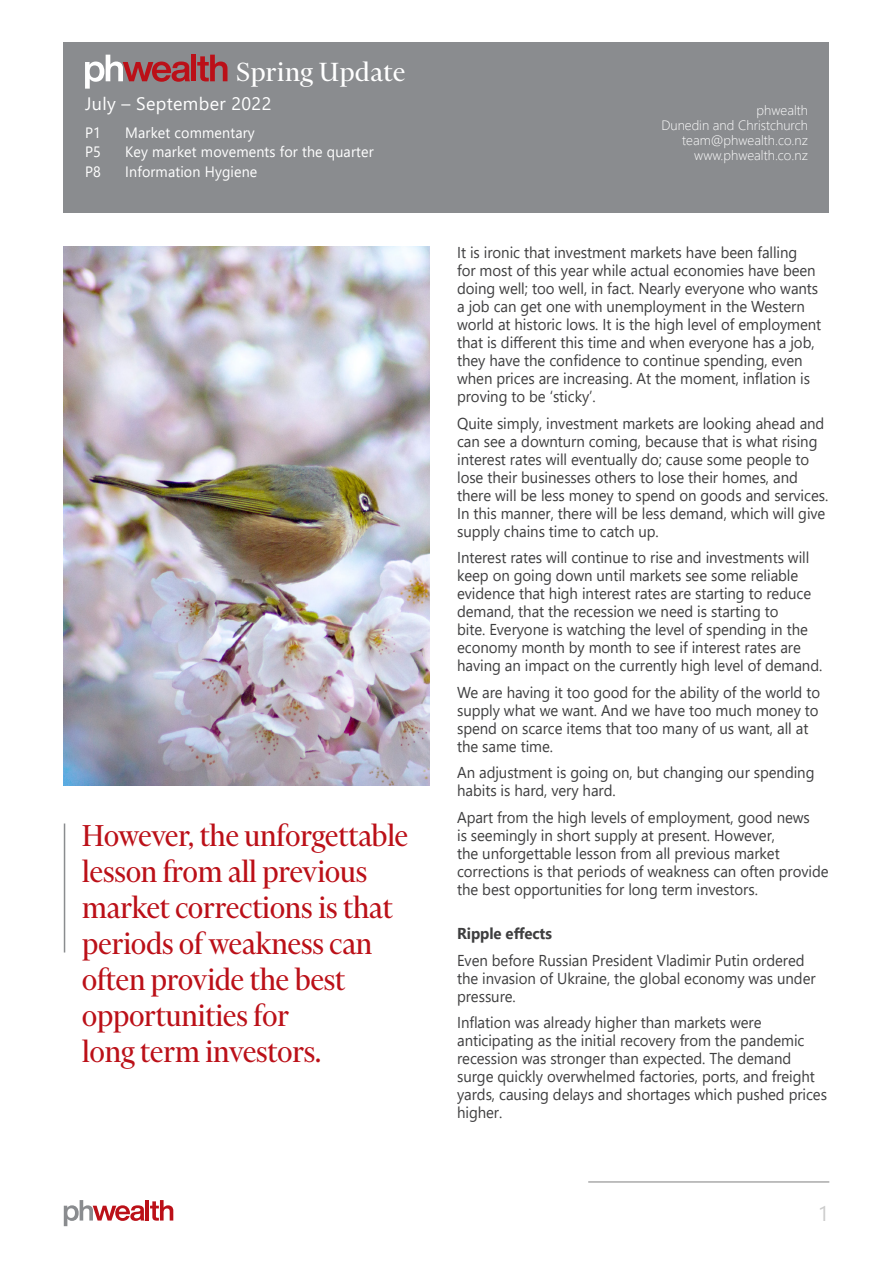
<style>
.page{position:relative;width:893px;height:1263px;background:#fff}
.page>*{position:absolute;margin:0;border:0;box-sizing:border-box;transform-origin:0 0}
.Para_Text{font:34.5px/36px "Financier Display";color:#bb1018;scale:.95 1}
.t1{font:30px "Financier Display";letter-spacing:.02em;color:#fff}
.t2{font:21px "Segoe UI";color:#ccc}
.t3{font:18px "Segoe UI";letter-spacing:.02em;color:#fff}
.Para_Text-2{font:15.75px/18px "Segoe UI";letter-spacing:-.005em;color:#3e3e3f;scale:.95 1}
.Para_Text-3{font:700 15.75px "Segoe UI";letter-spacing:-.005em;color:#3e3e3f;scale:.95 1}
.t4{font:15px "Segoe UI";letter-spacing:.01em;color:#fff;scale:.95 1}
.t5{font:300 13.5px/15px "Segoe UI";color:#fff;text-align:right}
</style>
<div class="page">
<svg style="left:64px;top:1200px;width:80px;height:26px"></svg>
<hr style="left:145px;top:1200px;width:4px;height:20px;background:#bb1018">
<svg style="left:150px;top:1200px;width:23px;height:21px"></svg>
<img style="left:64px;top:247px;width:365px;height:538px">
<hr style="left:588px;top:1181px;width:241px;height:1px;background:#7f8080">
<div style="left:64px;top:43px;width:765px;height:170px;background:#8a8c8f"></div>
<svg style="left:85px;top:55px;width:105px;height:34px"></svg>
<div style="left:191px;top:55px;width:5px;height:26px;background:#bb1018"></div>
<svg style="left:197px;top:55px;width:30px;height:26px"></svg>
<hr style="left:64px;top:823px;width:1px;height:129px;background:#8a8c8f">
<p class="t1" style="left:237px;top:56px;width:170px">Spring Update</p>
<p class="t3" style="left:85px;top:86px;width:188px">July – September 2022</p>
<p class="t4" style="left:85px;top:118px;width:18px">P1</p>
<p class="t4" style="left:125px;top:118px;width:138px">Market commentary</p>
<p class="t4" style="left:85px;top:138px;width:18px">P5</p>
<p class="t4" style="left:125px;top:138px;width:263px">Key market movements for the quarter</p>
<p class="t4" style="left:85px;top:157px;width:18px">P8</p>
<p class="t4" style="left:125px;top:157px;width:141px">Information Hygiene</p>
<p class="Para_Text" style="left:82px;top:817px;width:345px">However, the unforgettable lesson from all previous market corrections is that periods of weakness can often provide the best opportunities for<br>long term investors.</p>
<p class="t5" style="left:757px;top:102px;width:53px">phwealth</p>
<p class="t5" style="left:661px;top:117px;width:148px">Dunedin and Christchurch</p>
<p class="t5" style="left:682px;top:132px;width:127px">team@phwealth.co.nz www.phwealth.co.nz</p>
<p class="Para_Text-2" style="left:457px;top:242px;width:385px">It is ironic that investment markets have been falling<br>for most of this year while actual economies have been doing well; too well, in fact. Nearly everyone who wants a job can get one with unemployment in the Western world at historic lows. It is the high level of employment that is different this time and when everyone has a job, they have the confidence to continue spending, even when prices are increasing. At the moment, inflation is proving to be ‘sticky’.</p>
<p class="Para_Text-2" style="left:457px;top:413px;width:392px">Quite simply, investment markets are looking ahead and can see a downturn coming, because that is what rising interest rates will eventually do; cause some people to lose their businesses others to lose their homes, and there will be less money to spend on goods and services.<br>In this manner, there will be less demand, which will give supply chains time to catch up.</p>
<p class="Para_Text-2" style="left:457px;top:547px;width:386px">Interest rates will continue to rise and investments will keep on going down until markets see some reliable evidence that high interest rates are starting to reduce demand, that the recession we need is starting to<br>bite. Everyone is watching the level of spending in the economy month by month to see if interest rates are having an impact on the currently high level of demand.</p>
<p class="Para_Text-2" style="left:457px;top:682px;width:384px">We are having it too good for the ability of the world to supply what we want. And we have too much money to spend on scarce items that too many of us want, all at the same time.</p>
<p class="Para_Text-2" style="left:457px;top:762px;width:378px">An adjustment is going on, but changing our spending habits is hard, very hard.</p>
<p class="Para_Text-2" style="left:457px;top:807px;width:392px">Apart from the high levels of employment, good news<br>is seemingly in short supply at present. However,<br>the unforgettable lesson from all previous market corrections is that periods of weakness can often provide the best opportunities for long term investors.</p>
<p class="Para_Text-3" style="left:457px;top:919px;width:101px">Ripple effects</p>
<p class="Para_Text-2" style="left:457px;top:950px;width:379px">Even before Russian President Vladimir Putin ordered the invasion of Ukraine, the global economy was under pressure.</p>
<p class="Para_Text-2" style="left:457px;top:1012px;width:391px">Inflation was already higher than markets were anticipating as the initial recovery from the pandemic recession was stronger than expected. The demand surge quickly overwhelmed factories, ports, and freight yards, causing delays and shortages which pushed prices higher.</p>
<h3 class="t2" style="left:818px;top:1193px;width:13px">1</h3>
</div>
